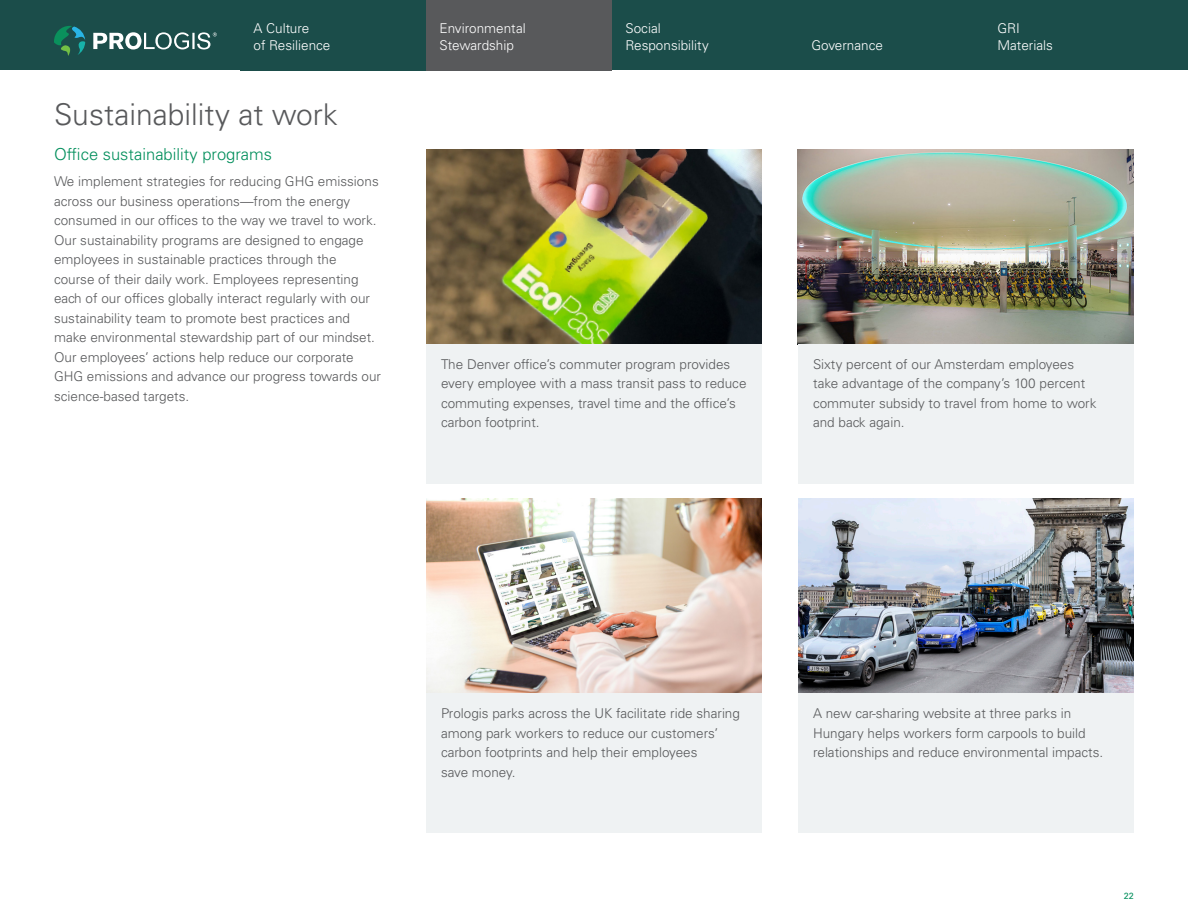
<style>
.page{position:relative;width:1188px;height:918px;background:#fff}
.page>*{position:absolute;margin:0;border:0;box-sizing:border-box;transform-origin:0 0}
.Headline{font:300 30px "Univers LT Std";color:#58595b}
.Body_Copy{font:300 16.5px "Univers LT Std";color:#008e5b}
.Body_Copy-2{font:300 13.5px/19.5px "Univers LT Std";color:#58595b}
.Nav_Body{font:300 13.5px/16.5px "Univers LT Std";color:#fff}
.t1{font:9px "Univers LT Std";color:#008e5b}
</style>
<div class="page">
<img style="left:426px;top:149px;width:336px;height:195px">
<img style="left:798px;top:499px;width:336px;height:195px">
<img style="left:798px;top:149px;width:336px;height:195px">
<img style="left:426px;top:499px;width:336px;height:195px">
<div style="left:426px;top:344px;width:336px;height:140px;background:#eff2f3"></div>
<div style="left:426px;top:694px;width:336px;height:139px;background:#eff2f3"></div>
<div style="left:798px;top:344px;width:336px;height:140px;background:#eff2f3"></div>
<div style="left:798px;top:694px;width:336px;height:139px;background:#eff2f3"></div>
<div style="left:0;top:0;width:1188px;height:70px;background:#1b4d4a"></div>
<svg style="left:54px;top:26px;width:31px;height:30px"></svg>
<svg style="left:93px;top:32px;width:124px;height:18px"></svg>
<div style="left:426px;top:0;width:186px;height:70px;background:#58595b"></div>
<p class="Nav_Body" style="left:254px;top:20px;width:79px">A Culture<br>of Resilience</p>
<p class="Headline" style="left:54px;top:97px;width:285px">Sustainability at work</p>
<p class="Body_Copy" style="left:54px;top:144px;width:220px">Office sustainability programs</p>
<p class="Body_Copy-2" style="left:54px;top:172px;width:329px">We implement strategies for reducing GHG emissions across our business operations—from the energy consumed in our offices to the way we travel to work.<br>Our sustainability programs are designed to engage employees in sustainable practices through the<br>course of their daily work. Employees representing each of our offices globally interact regularly with our sustainability team to promote best practices and make environmental stewardship part of our mindset.<br>Our employees’ actions help reduce our corporate GHG emissions and advance our progress towards our science-based targets.</p>
<p class="Nav_Body" style="left:440px;top:20px;width:88px">Environmental<br>Stewardship</p>
<p class="Nav_Body" style="left:626px;top:20px;width:85px">Social<br>Responsibility</p>
<p class="Body_Copy-2" style="left:441px;top:354px;width:307px">The Denver office’s commuter program provides every employee with a mass transit pass to reduce commuting expenses, travel time and the office’s carbon footprint.</p>
<p class="Nav_Body" style="left:812px;top:37px;width:73px">Governance</p>
<p class="Nav_Body" style="left:998px;top:20px;width:57px">GRI<br>Materials</p>
<p class="Body_Copy-2" style="left:813px;top:354px;width:285px">Sixty percent of our Amsterdam employees take advantage of the company’s 100 percent commuter subsidy to travel from home to work and back again.</p>
<p class="Body_Copy-2" style="left:441px;top:704px;width:301px">Prologis parks across the UK facilitate ride sharing among park workers to reduce our customers’ carbon footprints and help their employees<br>save money.</p>
<p class="Body_Copy-2" style="left:813px;top:704px;width:292px">A new car-sharing website at three parks in<br>Hungary helps workers form carpools to build relationships and reduce environmental impacts.</p>
<p class="t1" style="left:1124px;top:890px;width:12px">22</p>
</div>
